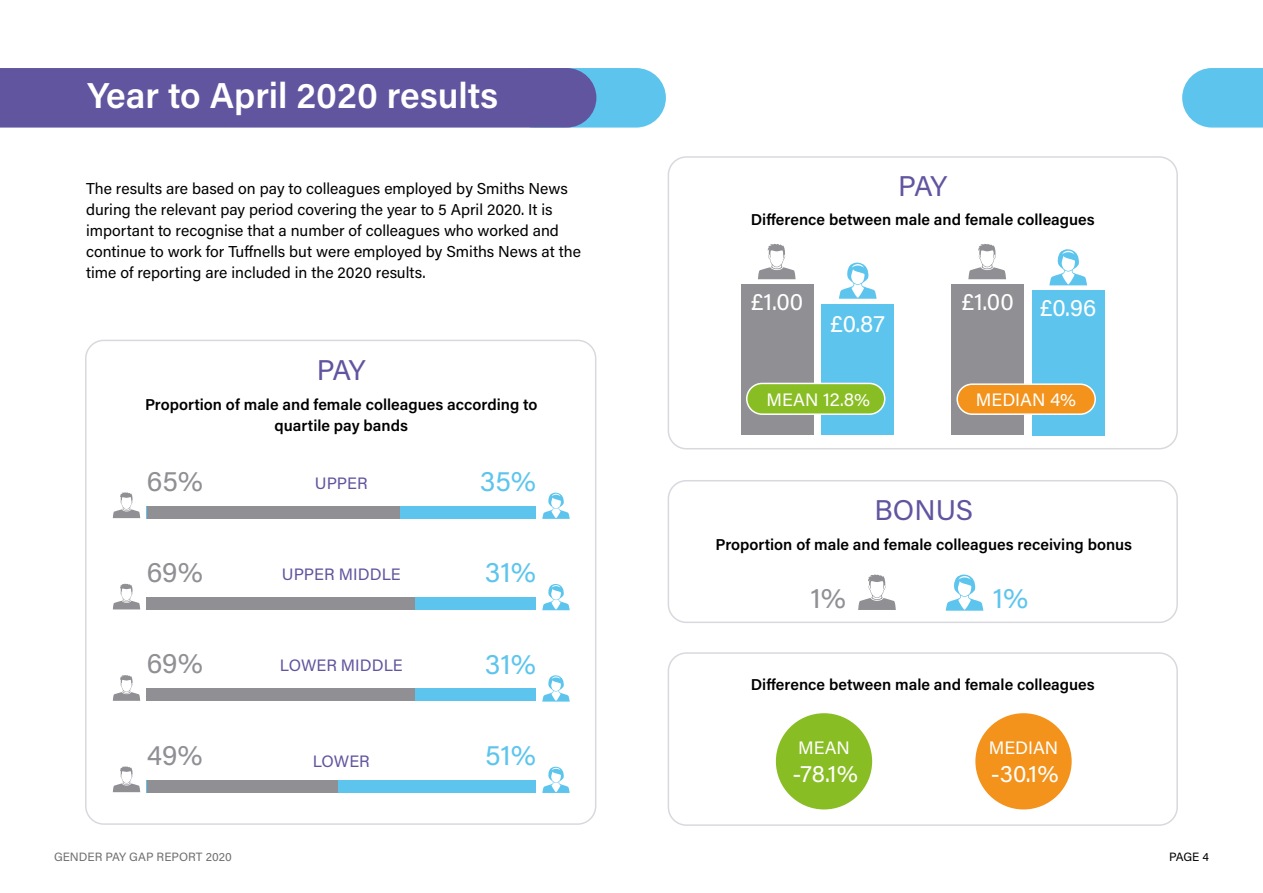
<style>
.page{position:relative;width:1263px;height:893px;background:#fff}
.page>*{position:absolute;margin:0;border:0;box-sizing:border-box;transform-origin:0 0}
.t1{font:600 36px "Acumin Pro";color:#fff}
.t2{font:28.5px "Acumin Pro";color:#8f8f94}
.t3{font:28.5px "Acumin Pro";letter-spacing:-.005em;color:#5dc5ed}
.t4{font:28.5px "Acumin Pro";letter-spacing:-.045em;color:#6155a0}
.t5{font:24px "Acumin Pro";letter-spacing:.005em;color:#fff}
.t6{font:18px "Acumin Pro";color:#fff}
.t7{font:16.5px "Acumin Pro";color:#6155a0}
.t8{font:15.75px/21px "Acumin Pro";color:#000}
.t9{font:600 15.75px/21px "Acumin Pro";color:#000;text-align:center}
.t10{font:12px "Acumin Pro";color:#706f6f}
.t11{font:12px "Acumin Pro";color:#000}
</style>
<div class="page">
<div style="left:504px;top:68px;width:162px;height:60px;background:#5dc5ed;border-radius:30px"></div>
<div style="left:668px;top:480px;width:510px;height:143px;border:2px solid #d8d9df;border-radius:18px"></div>
<div style="left:668px;top:156px;width:510px;height:293px;border:2px solid #d8d9df;border-radius:18px"></div>
<div style="left:147px;top:506px;width:389px;height:12px;background:#5dc5ed"></div>
<div style="left:147px;top:597px;width:389px;height:13px;background:#5dc5ed"></div>
<div style="left:147px;top:688px;width:389px;height:13px;background:#5dc5ed"></div>
<div style="left:147px;top:780px;width:389px;height:13px;background:#5dc5ed"></div>
<svg style="left:542px;top:492px;width:28px;height:27px"></svg>
<svg style="left:542px;top:584px;width:28px;height:26px"></svg>
<svg style="left:542px;top:675px;width:28px;height:27px"></svg>
<svg style="left:542px;top:766px;width:28px;height:27px"></svg>
<svg style="left:113px;top:492px;width:27px;height:26px"></svg>
<svg style="left:113px;top:584px;width:27px;height:25px"></svg>
<svg style="left:758px;top:244px;width:37px;height:35px"></svg>
<svg style="left:858px;top:574px;width:38px;height:36px"></svg>
<svg style="left:968px;top:244px;width:38px;height:35px"></svg>
<svg style="left:113px;top:675px;width:27px;height:26px"></svg>
<svg style="left:113px;top:766px;width:27px;height:26px"></svg>
<div style="left:147px;top:780px;width:190px;height:13px;background:#8f8f94"></div>
<div style="left:147px;top:688px;width:268px;height:13px;background:#8f8f94"></div>
<div style="left:147px;top:597px;width:268px;height:13px;background:#8f8f94"></div>
<div style="left:147px;top:506px;width:253px;height:12px;background:#8f8f94"></div>
<svg style="left:839px;top:262px;width:38px;height:37px"></svg>
<svg style="left:946px;top:574px;width:37px;height:37px"></svg>
<svg style="left:1049px;top:249px;width:38px;height:36px"></svg>
<div style="left:741px;top:284px;width:72px;height:151px;background:#8f8f94"></div>
<div style="left:952px;top:284px;width:72px;height:151px;background:#8f8f94"></div>
<div style="left:822px;top:304px;width:72px;height:131px;background:#5dc5ed"></div>
<div style="left:1032px;top:290px;width:72px;height:145px;background:#5dc5ed"></div>
<div style="left:772px;top:709px;width:104px;height:104px;background:#89bd24;border-radius:50%"></div>
<div style="left:768px;top:705px;width:112px;height:113px;border:8px solid #fff;border-radius:50%"></div>
<div style="left:971px;top:709px;width:105px;height:104px;background:#f3931b;border-radius:50%"></div>
<div style="left:967px;top:705px;width:113px;height:113px;border:8px solid #fff;border-radius:50%"></div>
<div style="left:747px;top:383px;width:138px;height:31px;background:#89bd24;border-radius:15px"></div>
<div style="left:746px;top:383px;width:139px;height:32px;border:2px solid #fff;border-radius:15px"></div>
<div style="left:957px;top:384px;width:138px;height:30px;background:#f3931b;border-radius:15px"></div>
<div style="left:956px;top:383px;width:140px;height:32px;border:2px solid #fff;border-radius:15px"></div>
<div style="left:85px;top:340px;width:511px;height:485px;border:2px solid #d8d9df;border-radius:18px"></div>
<div style="left:668px;top:652px;width:510px;height:174px;border:2px solid #d8d9df;border-radius:18px"></div>
<div style="left:0;top:68px;width:596px;height:60px;background:#6155a0"></div>
<svg style="left:1182px;top:68px;width:81px;height:60px"></svg>
<h1 class="t1" style="left:88px;top:71px;width:412px">Year to April 2020 results</h1>
<p class="t8" style="left:86px;top:177px;width:496px">The results are based on pay to colleagues employed by Smiths News during the relevant pay period covering the year to 5 April 2020. It is important to recognise that a number of colleagues who worked and continue to work for Tuffnells but were employed by Smiths News at the time of reporting are included in the 2020 results.</p>
<h2 class="t4" style="left:317px;top:350px;width:51px">PAY</h2>
<p class="t9" style="left:145px;top:393px;width:394px">Proportion of male and female colleagues according to quartile pay bands</p>
<h2 class="t2" style="left:147px;top:461px;width:58px">65%</h2>
<p class="t7" style="left:315px;top:471px;width:54px">UPPER</p>
<h2 class="t3" style="left:480px;top:461px;width:57px">35%</h2>
<h2 class="t2" style="left:147px;top:552px;width:58px">69%</h2>
<p class="t7" style="left:282px;top:563px;width:120px">UPPER MIDDLE</p>
<h2 class="t3" style="left:485px;top:553px;width:52px">31%</h2>
<h2 class="t2" style="left:147px;top:644px;width:58px">69%</h2>
<p class="t7" style="left:280px;top:654px;width:124px">LOWER MIDDLE</p>
<h2 class="t3" style="left:485px;top:644px;width:52px">31%</h2>
<h2 class="t2" style="left:147px;top:735px;width:57px">49%</h2>
<p class="t7" style="left:313px;top:749px;width:59px">LOWER</p>
<h2 class="t3" style="left:485px;top:735px;width:52px">51%</h2>
<h2 class="t4" style="left:898px;top:166px;width:51px">PAY</h2>
<p class="t9" style="left:751px;top:208px;width:345px">Difference between male and female colleagues</p>
<h3 class="t5" style="left:751px;top:285px;width:54px">£1.00</h3>
<h3 class="t5" style="left:962px;top:288px;width:136px">£1.00 £0.96</h3>
<h3 class="t5" style="left:830px;top:307px;width:56px">£0.87</h3>
<p class="t6" style="left:766px;top:387px;width:105px">MEAN 12.8%</p>
<p class="t6" style="left:976px;top:387px;width:102px">MEDIAN 4%</p>
<h2 class="t4" style="left:874px;top:491px;width:100px">BONUS</h2>
<p class="t9" style="left:715px;top:533px;width:418px">Proportion of male and female colleagues receiving bonus</p>
<h2 class="t2" style="left:810px;top:579px;width:37px">1%</h2>
<h2 class="t3" style="left:993px;top:579px;width:37px">1%</h2>
<p class="t9" style="left:751px;top:673px;width:345px">Difference between male and female colleagues</p>
<p class="t6" style="left:798px;top:735px;width:54px">MEAN</p>
<p class="t6" style="left:989px;top:735px;width:71px">MEDIAN</p>
<h3 class="t5" style="left:792px;top:757px;width:67px">-78.1%</h3>
<h3 class="t5" style="left:991px;top:757px;width:69px">-30.1%</h3>
<p class="t10" style="left:54px;top:848px;width:179px">GENDER PAY GAP REPORT 2020</p>
<p class="t11" style="left:1169px;top:848px;width:41px">PAGE 4</p>
</div>
